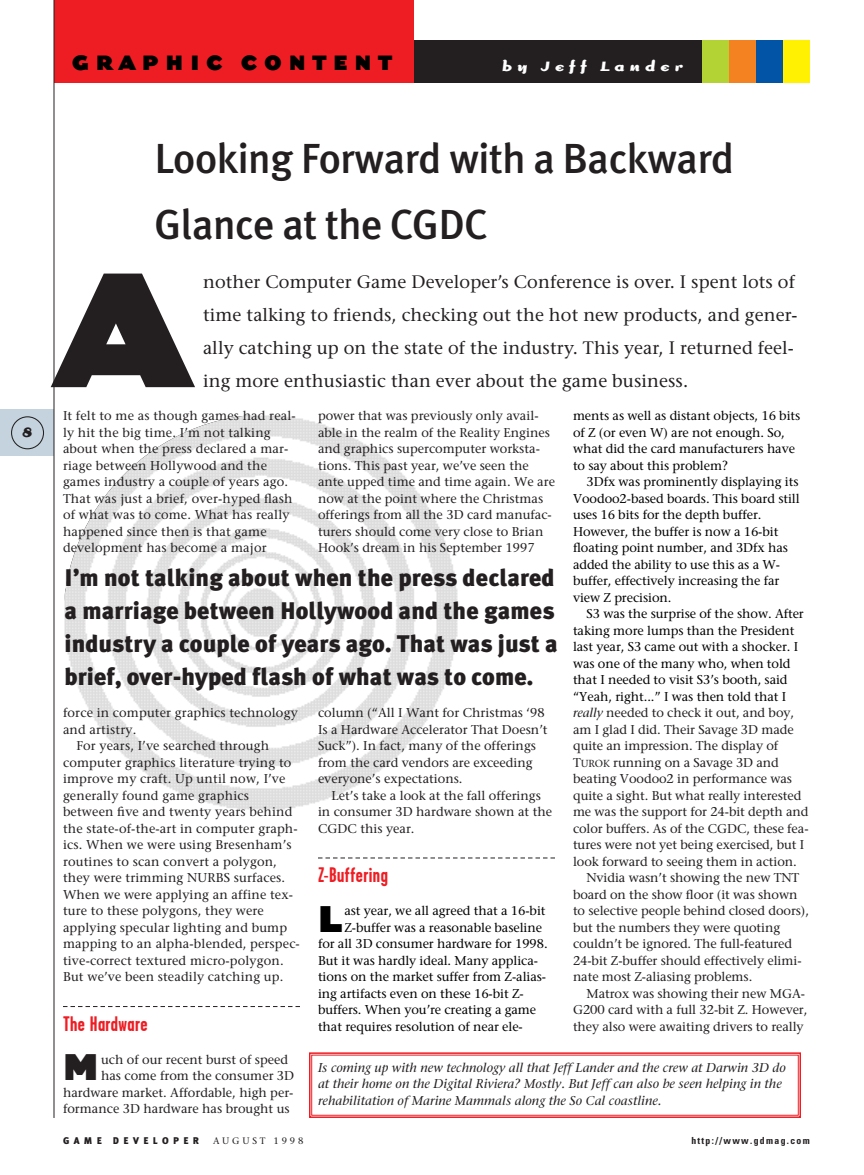
<style>
.page{position:relative;width:864px;height:1175px;background:#fff}
.page>*{position:absolute;margin:0;border:0;box-sizing:border-box;transform-origin:0 0}
.t1{font:900 153.45px "Dogma";color:#231f20}
.t2{font:500 42px/66px "Meta Plus";letter-spacing:-.01em;color:#231f20}
.t3{font:900 34.95px "Dogma";color:#231f20}
.t4{font:900 34.95px "Dogma";color:#000}
.t5{font:900 24px/33px "Meta Plus";letter-spacing:.005em;color:#231f20}
.t6{font:700 21px "Garage Gothic";letter-spacing:.02em;color:#ee1d23}
.t7{font:900 19.5px "Dogma";letter-spacing:.39em;color:#000}
.t8{font:18px/33px "Stone Serif";letter-spacing:.005em;color:#231f20}
.t9{font:700 15px "Dogma Script";letter-spacing:.305em;color:#fff}
.t10{font:700 15px "Dogma Script";color:#231f20}
.t11{font:12.75px/16.5px "Stone Serif";color:#231f20}
.t12{font:12.75px/16.5px "Stone Serif";letter-spacing:-.005em;color:#000}
.t13{font:italic 12.75px/16.5px "Stone Serif";letter-spacing:.005em;color:#231f20}
.t14{font:700 condensed 9.75px "Univers";letter-spacing:.135em;color:#231f20}
.t15{font:900 9.75px "Meta Plus";letter-spacing:.45em;color:#231f20}
.t16{font:9.3px "Stone Serif";letter-spacing:.295em;color:#231f20}
.s1{font-style:italic}
.s2{font-size:10.2px}
</style>
<div class="page">
<img style="left:64px;top:415px;width:394px;height:395px">
<svg style="left:63px;top:1006px;width:237px;height:1px"></svg>
<svg style="left:318px;top:857px;width:237px;height:1px"></svg>
<div style="left:414px;top:40px;width:396px;height:42px;background:#231f20"></div>
<div style="left:783px;top:40px;width:27px;height:42px;background:#fff101"></div>
<div style="left:756px;top:40px;width:27px;height:42px;background:#0154a6"></div>
<div style="left:729px;top:40px;width:27px;height:42px;background:#f58220"></div>
<div style="left:702px;top:40px;width:27px;height:42px;background:#b3d234"></div>
<div style="left:54px;top:0;width:360px;height:82px;background:#ee1d23"></div>
<div style="left:0;top:410px;width:54px;height:46px;background:#c4d3dd"></div>
<div style="left:11px;top:416px;width:33px;height:33px;border:1px solid #231f20;border-radius:50%"></div>
<hr style="left:54px;top:0;width:1px;height:1118px;background:#231f20">
<div style="left:309px;top:1052px;width:492px;height:66px;border:2px solid #ee1d23"></div>
<h3 class="t7" style="left:72px;top:56px;width:321px">GRAPHIC CONTENT</h3>
<p class="t9" style="left:501px;top:60px;width:182px">by Jeff Lander</p>
<p class="t10" style="left:22px;top:427px;width:12px">8</p>
<h2 class="t2" style="left:154px;top:130px;width:581px">Looking Forward with a Backward<br>Glance at the CGDC</h2>
<h1 class="t1" style="left:64px;top:277px;width:119px">A</h1>
<p class="t8" style="left:203px;top:267px;width:596px">nother Computer Game Developer’s Conference is over. I spent lots of time talking to friends, checking out the hot new products, and gener&shy;ally catching up on the state of the industry. This year, I returned feel&shy;ing more enthusiastic than ever about the game business.</p>
<p class="t11" style="left:63px;top:409px;width:234px">It felt to me as though games had real&shy;ly hit the big time. I’m not talking about when the press declared a mar&shy;riage between Hollywood and the games industry a couple of years ago.<br>That was just a brief, over-hyped flash of what was to come. What has really happened since then is that game development has become a major</p>
<p class="t12" style="left:573px;top:409px;width:229px">ments as well as distant objects, 16 bits of Z (or even W) are not enough. So, what did the card manufacturers have to say about this problem?</p>
<p class="t12" style="left:573px;top:475px;width:228px;text-indent:13px">3Dfx was prominently displaying its Voodoo2-based boards. This board still uses 16 bits for the depth buffer.<br>However, the buffer is now a 16-bit floating point number, and 3Dfx has added the ability to use this as a W&shy;buffer, effectively increasing the far view Z precision.</p>
<p class="t12" style="left:587px;top:607px;width:219px">S3 was the surprise of the show. After</p>
<p class="t12" style="left:573px;top:623px;width:223px">taking more lumps than the President</p>
<p class="t12" style="left:573px;top:640px;width:227px">last year, S3 came out with a shocker. I</p>
<p class="t12" style="left:573px;top:656px;width:219px">was one of the many who, when told</p>
<p class="t12" style="left:573px;top:673px;width:216px">that I needed to visit S3’s booth, said</p>
<p class="t12" style="left:573px;top:689px;width:215px">“Yeah, right...” I was then told that I</p>
<p class="t11" style="left:573px;top:706px;width:223px"><span class="s1">really</span> needed to check it out, and boy,</p>
<p class="t11" style="left:573px;top:722px;width:222px">am I glad I did. Their Savage 3D made</p>
<p class="t11" style="left:573px;top:739px;width:207px">quite an impression. The display of</p>
<p class="t11" style="left:573px;top:755px;width:207px">T<span class="s2">UROK</span> running on a Savage 3D and</p>
<p class="t11" style="left:573px;top:772px;width:221px">beating Voodoo2 in performance was</p>
<p class="t11" style="left:573px;top:788px;width:230px">quite a sight. But what really interested</p>
<p class="t11" style="left:573px;top:805px;width:237px">me was the support for 24-bit depth and</p>
<p class="t11" style="left:573px;top:821px;width:237px">color buffers. As of the CGDC, these fea-</p>
<p class="t11" style="left:573px;top:838px;width:233px">tures were not yet being exercised, but I</p>
<p class="t11" style="left:573px;top:854px;width:225px">look forward to seeing them in action.</p>
<p class="t11" style="left:587px;top:871px;width:214px">Nvidia wasn’t showing the new TNT</p>
<p class="t11" style="left:573px;top:887px;width:226px">board on the show floor (it was shown</p>
<p class="t11" style="left:573px;top:904px;width:238px">to selective people behind closed doors),</p>
<p class="t11" style="left:573px;top:920px;width:209px">but the numbers they were quoting</p>
<p class="t11" style="left:573px;top:937px;width:221px">couldn’t be ignored. The full-featured</p>
<p class="t11" style="left:573px;top:953px;width:230px">24-bit Z-buffer should effectively elimi-</p>
<p class="t11" style="left:573px;top:970px;width:181px">nate most Z-aliasing problems.</p>
<p class="t11" style="left:587px;top:986px;width:220px">Matrox was showing their new MGA-</p>
<p class="t11" style="left:573px;top:1003px;width:236px">G200 card with a full 32-bit Z. However,</p>
<p class="t11" style="left:573px;top:1019px;width:232px">they also were awaiting drivers to really</p>
<p class="t11" style="left:318px;top:409px;width:238px">power that was previously only avail&shy;able in the realm of the Reality Engines and graphics supercomputer worksta&shy;tions. This past year, we’ve seen the ante upped time and time again. We are now at the point where the Christmas offerings from all the 3D card manufac&shy;turers should come very close to Brian Hook’s dream in his September 1997</p>
<h3 class="t5" style="left:64px;top:564px;width:495px">I’m not talking about when the press declared a marriage between Hollywood and the games industry a couple of years ago. That was just a brief, over-hyped flash of what was to come.</h3>
<p class="t11" style="left:63px;top:706px;width:236px">force in computer graphics technology</p>
<p class="t11" style="left:63px;top:722px;width:75px">and artistry.</p>
<p class="t11" style="left:76px;top:739px;width:194px">For years, I’ve searched through</p>
<p class="t11" style="left:63px;top:755px;width:230px">computer graphics literature trying to</p>
<p class="t11" style="left:63px;top:772px;width:224px">improve my craft. Up until now, I’ve</p>
<p class="t11" style="left:63px;top:788px;width:188px">generally found game graphics</p>
<p class="t11" style="left:63px;top:805px;width:231px">between five and twenty years behind</p>
<p class="t11" style="left:63px;top:821px;width:236px">the state-of-the-art in computer graph-</p>
<p class="t11" style="left:63px;top:838px;width:230px">ics. When we were using Bresenham’s</p>
<p class="t11" style="left:63px;top:854px;width:215px">routines to scan convert a polygon,</p>
<p class="t11" style="left:63px;top:871px;width:224px">they were trimming NURBS surfaces.</p>
<p class="t11" style="left:63px;top:887px;width:231px">When we were applying an affine tex-</p>
<p class="t11" style="left:63px;top:904px;width:202px">ture to these polygons, they were</p>
<p class="t11" style="left:63px;top:920px;width:226px">applying specular lighting and bump</p>
<p class="t11" style="left:63px;top:937px;width:238px">mapping to an alpha-blended, perspec-</p>
<p class="t11" style="left:63px;top:953px;width:222px">tive-correct textured micro-polygon.</p>
<p class="t11" style="left:63px;top:970px;width:222px">But we’ve been steadily catching up.</p>
<h3 class="t6" style="left:63px;top:1016px;width:86px">The Hardware</h3>
<h3 class="t3" style="left:63px;top:1055px;width:37px">M</h3>
<p class="t11" style="left:101px;top:1052px;width:189px">uch of our recent burst of speed</p>
<p class="t11" style="left:318px;top:706px;width:231px">column (“All I Want for Christmas ‘98<br>Is a Hardware Accelerator That Doesn’t Suck”). In fact, many of the offerings from the card vendors are exceeding everyone’s expectations.</p>
<p class="t11" style="left:318px;top:788px;width:236px;text-indent:13px">Let’s take a look at the fall offerings in consumer 3D hardware shown at the<br>CGDC this year.</p>
<h3 class="t6" style="left:318px;top:867px;width:71px">Z-Buffering</h3>
<h3 class="t4" style="left:318px;top:906px;width:25px">L</h3>
<p class="t12" style="left:344px;top:904px;width:203px">ast year, we all agreed that a 16-bit</p>
<p class="t12" style="left:344px;top:920px;width:199px">Z-buffer was a reasonable baseline</p>
<p class="t12" style="left:318px;top:937px;width:231px">for all 3D consumer hardware for 1998.</p>
<p class="t12" style="left:318px;top:953px;width:222px">But it was hardly ideal. Many applica-</p>
<p class="t12" style="left:318px;top:970px;width:230px">tions on the market suffer from Z-alias-</p>
<p class="t12" style="left:318px;top:986px;width:207px">ing artifacts even on these 16-bit Z-</p>
<p class="t12" style="left:318px;top:1003px;width:220px">buffers. When you’re creating a game</p>
<p class="t12" style="left:318px;top:1019px;width:206px">that requires resolution of near ele-</p>
<p class="t13" style="left:318px;top:1060px;width:469px">Is coming up with new technology all that Jeff Lander and the crew at Darwin 3D do at their home on the Digital Riviera? Mostly. But Jeff can also be seen helping in the rehabilitation of Marine Mammals along the So Cal coastline.</p>
<p class="t11" style="left:101px;top:1069px;width:195px">has come from the consumer 3D</p>
<p class="t11" style="left:63px;top:1085px;width:232px">hardware market. Affordable, high per-</p>
<p class="t11" style="left:63px;top:1102px;width:228px">formance 3D hardware has brought us</p>
<p class="t15" style="left:63px;top:1136px;width:138px">GAME DEVELOPER</p>
<p class="t16" style="left:213px;top:1136px;width:92px">AUGUST 1998</p>
<p class="t14" style="left:691px;top:1136px;width:120px">http://www.gdmag.com</p>
</div>
